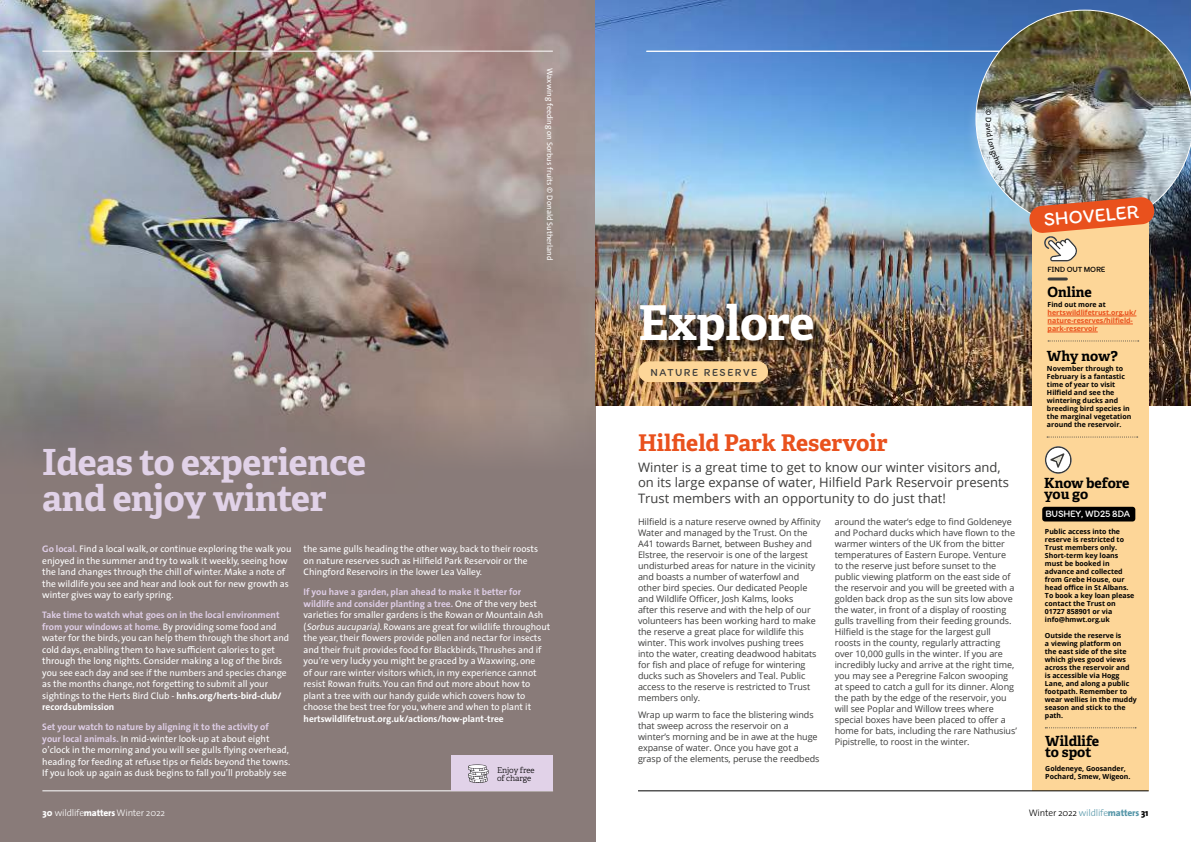
<style>
.page{position:relative;width:1191px;height:842px;background:#fff}
.page>*{position:absolute;margin:0;border:0;box-sizing:border-box;transform-origin:0 0}
.t1{font:700 48px "Adelle";letter-spacing:-.01em;color:#fff}
.t2{font:700 36px/36px "Adelle";letter-spacing:-.01em;color:#e1d2e8}
.t3{font:700 23px "Adelle";color:#e9511d}
.t4{font:19.8px "Itim";color:#fff}
.t5{font:700 14px/11px "Adelle";color:#000}
.t6{font:13px/15.5px "Open Sans";color:#3c3c3b}
.t7{font:11px "Itim";letter-spacing:.14em;color:#3c3c3b}
.t8{font:10px "Itim";letter-spacing:-.02em;color:#fff}
.t9{font:9.5px/11.5px "The Sans";letter-spacing:-.005em;color:#fff}
.t10{font:700 9.5px "The Sans";letter-spacing:-.005em;color:#fff}
.t11{font:300 9.5px "The Sans";letter-spacing:-.02em;color:#000}
.t12{font:300 9.5px "The Sans";letter-spacing:-.02em;color:#fff}
.t13{font:9px/11px "Open Sans";letter-spacing:-.005em;color:#3c3c3b}
.t14{font:8.2px "Itim";letter-spacing:-.02em;color:#000}
.t15{font:300 8.1px/8.1px "Adelle";letter-spacing:-.005em;color:#000}
.t16{font:8px "The Sans";color:#fff}
.t17{font:8px "The Sans";color:#000}
.t18{font:700 7px/8px "Open Sans";color:#000}
.t19{font:700 7px/8px "Open Sans";color:#e9511d}
.s1{font-weight:700;color:#decde6}
.s2{font-weight:700}
.s3{font-style:italic}
.s4{font-weight:800}
.s5{color:#5797a9}
.s6{font-weight:800;color:#5797a9}
</style>
<div class="page">
<div style="left:0;top:0;width:595px;height:842px;background:#897b79"></div>
<img style="left:0;top:0;width:595px;height:449px">
<img style="left:595px;top:0;width:596px;height:405px">
<div style="left:638px;top:361px;width:130px;height:21px;background:#fdd698;border-radius:10px"></div>
<div style="left:642px;top:305px;width:183px;height:57px;background:#000;opacity:.75"></div>
<hr style="left:646px;top:51px;width:511px;height:1px;background:#fff">
<div style="left:1031px;top:213px;width:117px;height:577px;background:#fdd698"></div>
<div style="left:1042px;top:507px;width:93px;height:14px;background:#000;border-radius:3px"></div>
<svg style="left:1045px;top:446px;width:26px;height:28px"></svg>
<hr style="left:1047px;top:316px;width:89px;height:1px;background:#e9511d">
<hr style="left:1047px;top:324px;width:85px;height:1px;background:#e9511d">
<hr style="left:1047px;top:332px;width:50px;height:1px;background:#e9511d">
<svg style="left:1048px;top:340px;width:90px;height:1px"></svg>
<svg style="left:1047px;top:436px;width:90px;height:1px"></svg>
<svg style="left:1045px;top:727px;width:91px;height:1px"></svg>
<hr style="left:1049px;top:277px;width:17px;height:3px;background:#3c3c3b">
<img style="left:975px;top:10px;width:216px;height:218px">
<img style="left:965px;top:90px;width:65px;height:108px">
<svg style="left:1029px;top:197px;width:125px;height:64px"></svg>
<hr style="left:42px;top:51px;width:511px;height:1px;background:#fff">
<hr style="left:42px;top:790px;width:511px;height:1px;background:#fff">
<div style="left:451px;top:755px;width:102px;height:35px;background:#e1d2e8"></div>
<svg style="left:468px;top:764px;width:20px;height:19px"></svg>
<hr style="left:638px;top:790px;width:510px;height:1px;background:#000">
<svg style="left:985px;top:110px;width:6px;height:6px"></svg>
<svg style="left:985px;top:123px;width:18px;height:49px"></svg>
<p class="t16" style="left:556px;top:68px;width:194px;rotate:90deg">Waxwing feeding on Sorbus fruits © Donald Sutherland</p>
<h2 class="t2" style="left:42px;top:443px;width:325px">Ideas to experience and enjoy winter</h2>
<p class="t9" style="left:42px;top:543px;width:251px"><span class="s1">Go local.</span> Find a local walk, or continue exploring the walk you enjoyed in the summer and try to walk it weekly, seeing how the land changes through the chill of winter. Make a note of the wildlife you see and hear and look out for new growth as winter gives way to early spring.</p>
<p class="t9" style="left:42px;top:609px;width:248px"><span class="s1">Take time to watch what goes on in the local environment from your windows at home.</span> By providing some food and water for the birds, you can help them through the short and cold days, enabling them to have sufficient calories to get through the long nights. Consider making a log of the birds you see each day and see if the numbers and species change as the months change, not forgetting to submit all your sightings to the Herts Bird Club - <span class="s2">hnhs.org/herts-bird-club/ recordsubmission</span></p>
<p class="t9" style="left:42px;top:721px;width:249px"><span class="s1">Set your watch to nature by aligning it to the activity of<br>your local animals.</span> In mid-winter look-up at about eight o’clock in the morning and you will see gulls flying overhead, heading for feeding at refuse tips or fields beyond the towns.<br>If you look up again as dusk begins to fall you’ll probably see</p>
<p class="t9" style="left:304px;top:543px;width:236px">the same gulls heading the other way, back to their roosts on nature reserves such as Hilfield Park Reservoir or the<br>Chingford Reservoirs in the lower Lea Valley.</p>
<p class="t9" style="left:304px;top:586px;width:248px"><span class="s1">If you have a garden, plan ahead to make it better for wildlife and consider planting a tree.</span> One of the very best varieties for smaller gardens is the Rowan or Mountain Ash (<span class="s3">Sorbusaucuparia)</span>. Rowans are great for wildlife throughout the year, their flowers provide pollen and nectar for insects and their fruit provides food for Blackbirds, Thrushes and if you’re very lucky you might be graced by a Waxwing, one<br>of our rare winter visitors which, in my experience cannot resist Rowan fruits. You can find out more about how to plant a tree with our handy guide which covers how to choose the best tree for you, where and when to plant it</p>
<p class="t10" style="left:304px;top:710px;width:202px">hertswildlifetrust.org.uk/actions/how-plant-tree</p>
<p class="t15" style="left:497px;top:765px;width:39px">Enjoy free of charge</p>
<p class="t12" style="left:43px;top:805px;width:124px"><span class="s4">30</span> wildlife<span class="s4">matters</span> Winter 2022</p>
<p class="t17" style="left:995px;top:117px;width:7px;rotate:90deg">D</p>
<h3 class="t4" style="left:1042px;top:207px;width:96px;rotate:-5deg">SHOVELER</h3>
<h1 class="t1" style="left:638px;top:288px;width:178px">Explore</h1>
<p class="t7" style="left:650px;top:365px;width:108px">NATURE RESERVE</p>
<h3 class="t3" style="left:638px;top:426px;width:251px">Hilfield Park Reservoir</h3>
<h3 class="t6" style="left:638px;top:459px;width:372px">Winter is a great time to get to know our winter visitors and, on its large expanse of water, Hilfield Park Reservoir presents<br>Trust members with an opportunity to do just that!</h3>
<p class="t13" style="left:638px;top:516px;width:184px">Hilfield is a nature reserve owned by Affinity Water and managed by the Trust. On the A41 towards Barnet, between Bushey and Elstree, the reservoir is one of the largest undisturbed areas for nature in the vicinity and boasts a number of waterfowl and other bird species. Our dedicated People and Wildlife Officer, Josh Kalms, looks<br>after this reserve and with the help of our volunteers has been working hard to make the reserve a great place for wildlife this winter. This work involves pushing trees into the water, creating deadwood habitats for fish and place of refuge for wintering ducks such as Shovelers and Teal. Public access to the reserve is restricted to Trust members only.</p>
<p class="t13" style="left:638px;top:709px;width:183px">Wrap up warm to face the blistering winds that sweep across the reservoir on a winter’s morning and be in awe at the huge expanse of water. Once you have got a grasp of the elements, peruse the reedbeds</p>
<p class="t13" style="left:834px;top:516px;width:184px">around the water’s edge to find Goldeneye and Pochard ducks which have flown to the warmer winters of the UK from the bitter temperatures of Eastern Europe. Venture to the reserve just before sunset to the public viewing platform on the east side of the reservoir and you will be greeted with a golden back drop as the sun sits low above the water, in front of a display of roosting gulls travelling from their feeding grounds.<br>Hilfield is the stage for the largest gull roosts in the county, regularly attracting over 10,000 gulls in the winter. If you are incredibly lucky and arrive at the right time, you may see a Peregrine Falcon swooping at speed to catch a gull for its dinner. Along the path by the edge of the reservoir, you will see Poplar and Willow trees where special boxes have been placed to offer a home for bats, including the rare Nathusius’ Pipistrelle, to roost in the winter.</p>
<p class="t14" style="left:1047px;top:264px;width:59px">FIND OUT MORE</p>
<h3 class="t5" style="left:1047px;top:286px;width:46px">Online</h3>
<p class="t18" style="left:1047px;top:301px;width:60px">Find out more at</p>
<p class="t19" style="left:1047px;top:309px;width:90px">hertswildlifetrust.org.uk/ nature-reserves/hilfield&shy;park-reservoir</p>
<h3 class="t5" style="left:1047px;top:350px;width:72px">Why now?</h3>
<p class="t18" style="left:1047px;top:365px;width:86px">November through to<br>February is a fantastic time of year to visit<br>Hilfield and see the wintering ducks and breeding bird species in the marginal vegetation around the reservoir.</p>
<h3 class="t5" style="left:1044px;top:477px;width:87px">Know before you go</h3>
<p class="t8" style="left:1045px;top:507px;width:86px">BUSHEY, WD25 8DA</p>
<p class="t18" style="left:1045px;top:527px;width:91px">Public access into the reserve is restricted to<br>Trust members only.<br>Short-term key loans must be booked in advance and collected from Grebe House, our head office in St Albans.<br>To book a key loan please contact the Trust on<br>01727 858901 or via info@hmwt.org.uk</p>
<p class="t18" style="left:1045px;top:631px;width:93px">Outside the reserve is<br>a viewing platform on<br>the east side of the site which gives good views across the reservoir and is accessible via Hogg<br>Lane, and along a public footpath. Remember to wear wellies in the muddy season and stick to the path.</p>
<h3 class="t5" style="left:1045px;top:735px;width:55px">Wildlife to spot</h3>
<p class="t18" style="left:1045px;top:764px;width:87px">Goldeneye, Goosander,<br>Pochard, Smew, Wigeon.</p>
<p class="t11" style="left:1028px;top:805px;width:121px">Winter 2022 <span class="s5">wildlife</span><span class="s6">matters</span> <span class="s4">31</span></p>
</div>
